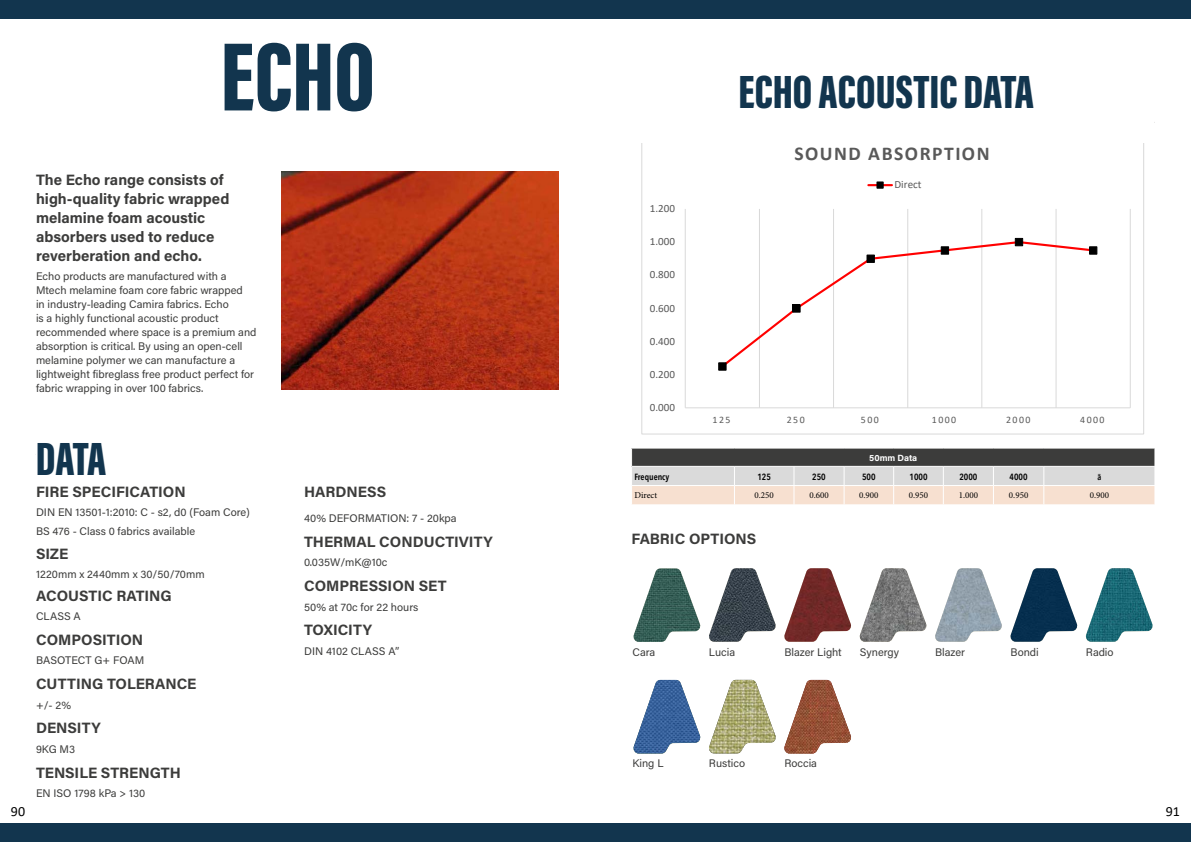
<style>
.page{position:relative;width:1191px;height:842px;background:#fff}
.page>*{position:absolute;margin:0;border:0;box-sizing:border-box;transform-origin:0 0}
.t1{font:900 100px "Acumin Pro Extra Cond";color:#12354e}
.t2{font:900 48px "Acumin Pro Extra Cond";color:#12354e}
.t3{font:700 19.6px "Calibri";letter-spacing:.075em;color:#595959}
.t4{font:700 15px/19px "Acumin Pro";color:#3c3c3b}
.t5{font:14px "Calibri";color:#000}
.t6{font:11px/14px "Acumin Pro";color:#3c3c3b}
.t7{font:11px "Calibri";color:#595959}
.t8{font:9.9px "Calibri";letter-spacing:.15em;color:#595959}
.t9{font:9px "Minion Pro";color:#000}
.t10{font:600 9px "Avenir Next Condensed";color:#000}
.t11{font:700 9px "Acumin Pro";letter-spacing:-.005em;color:#fff}
</style>
<div class="page">
<hr style="left:631px;top:122px;width:524px;height:1px;background:#b3b2b2">
<div style="left:0;top:824px;width:1191px;height:18px;background:#12354e"></div>
<div style="left:0;top:0;width:1191px;height:18px;background:#12354e"></div>
<img style="left:281px;top:171px;width:278px;height:218px">
<hr style="left:36px;top:121px;width:1118px;height:4px;background:#fff">
<img style="left:633px;top:568px;width:68px;height:74px">
<img style="left:633px;top:680px;width:68px;height:73px">
<img style="left:784px;top:568px;width:67px;height:74px">
<img style="left:784px;top:680px;width:67px;height:73px">
<img style="left:859px;top:568px;width:68px;height:74px">
<img style="left:709px;top:568px;width:67px;height:74px">
<img style="left:709px;top:680px;width:67px;height:73px">
<img style="left:935px;top:568px;width:67px;height:74px">
<img style="left:1010px;top:568px;width:68px;height:74px">
<img style="left:1085px;top:568px;width:68px;height:74px">
<svg style="left:641px;top:143px;width:503px;height:291px"></svg>
<svg style="left:631px;top:448px;width:524px;height:57px;background:#b5aea9"></svg>
<h1 class="t1" style="left:221px;top:15px;width:156px">ECHO</h1>
<h3 class="t4" style="left:36px;top:169px;width:195px">The Echo range consists of high-quality fabric wrapped melamine foam acoustic absorbers used to reduce reverberation and echo.</h3>
<p class="t6" style="left:36px;top:269px;width:222px">Echo products are manufactured with a Mtech melamine foam core fabric wrapped<br>in industry-leading Camira fabrics. Echo<br>is a highly functional acoustic product recommended where space is a premium and absorption is critical. By using an open-cell melamine polymer we can manufacture a lightweight fibreglass free product perfect for fabric wrapping in over 100 fabrics.</p>
<h2 class="t2" style="left:36px;top:430px;width:72px">DATA</h2>
<h3 class="t4" style="left:36px;top:482px;width:151px">FIRE SPECIFICATION</h3>
<p class="t6" style="left:36px;top:502px;width:215px;line-height:18.9px">DIN EN 13501-1:2010: C - s2, d0 (Foam Core)<br>BS 476 - Class 0 fabrics available</p>
<h3 class="t4" style="left:36px;top:543px;width:34px">SIZE</h3>
<p class="t6" style="left:36px;top:566px;width:170px">1220mm x 2440mm x 30/50/70mm</p>
<h3 class="t4" style="left:36px;top:586px;width:137px">ACOUSTIC RATING</h3>
<p class="t6" style="left:36px;top:609px;width:46px">CLASS A</p>
<h3 class="t4" style="left:36px;top:629px;width:109px">COMPOSITION</h3>
<p class="t6" style="left:36px;top:653px;width:110px">BASOTECT G+ FOAM</p>
<h3 class="t4" style="left:36px;top:674px;width:162px">CUTTING TOLERANCE</h3>
<p class="t6" style="left:36px;top:697px;width:37px">+/- 2%</p>
<h3 class="t4" style="left:36px;top:718px;width:66px">DENSITY</h3>
<p class="t6" style="left:36px;top:742px;width:41px">9KG M3</p>
<h3 class="t4" style="left:36px;top:762px;width:146px">TENSILE STRENGTH</h3>
<p class="t6" style="left:36px;top:786px;width:111px">EN ISO 1798 kPa &gt; 130</p>
<h3 class="t4" style="left:304px;top:482px;width:84px">HARDNESS</h3>
<p class="t6" style="left:304px;top:511px;width:154px">40% DEFORMATION: 7 - 20kpa</p>
<h3 class="t4" style="left:304px;top:531px;width:190px">THERMAL CONDUCTIVITY</h3>
<p class="t6" style="left:304px;top:555px;width:85px">0.035W/mK@10c</p>
<h3 class="t4" style="left:304px;top:575px;width:144px">COMPRESSION SET</h3>
<p class="t6" style="left:304px;top:599px;width:116px">50% at 70c for 22 hours</p>
<h3 class="t4" style="left:304px;top:620px;width:69px">TOXICITY</h3>
<p class="t6" style="left:304px;top:644px;width:97px">DIN 4102 CLASS A”</p>
<h2 class="t2" style="left:738px;top:62px;width:297px">ECHO ACOUSTIC DATA</h2>
<p class="t7" style="left:650px;top:201px;width:27px">1.200</p>
<p class="t7" style="left:650px;top:234px;width:27px">1.000</p>
<p class="t7" style="left:650px;top:267px;width:27px">0.800</p>
<p class="t7" style="left:650px;top:300px;width:27px">0.600</p>
<p class="t7" style="left:650px;top:333px;width:27px">0.400</p>
<p class="t7" style="left:650px;top:366px;width:27px">0.200</p>
<p class="t7" style="left:650px;top:400px;width:27px">0.000</p>
<h3 class="t3" style="left:794px;top:140px;width:197px">SOUND ABSORPTION</h3>
<p class="t7" style="left:894px;top:177px;width:29px">Direct</p>
<p class="t8" style="left:712px;top:413px;width:19px">125</p>
<p class="t8" style="left:787px;top:413px;width:19px">250</p>
<p class="t8" style="left:861px;top:413px;width:19px">500</p>
<p class="t8" style="left:932px;top:413px;width:26px">1000</p>
<p class="t8" style="left:1006px;top:413px;width:26px">2000</p>
<p class="t8" style="left:1080px;top:413px;width:26px">4000</p>
<p class="t11" style="left:869px;top:451px;width:50px">50mm Data</p>
<p class="t10" style="left:634px;top:472px;width:36px">Frequency</p>
<p class="t10" style="left:757px;top:472px;width:15px">125</p>
<p class="t10" style="left:812px;top:472px;width:15px">250</p>
<p class="t10" style="left:862px;top:472px;width:15px">500</p>
<p class="t10" style="left:909px;top:472px;width:19px">1000</p>
<p class="t10" style="left:959px;top:472px;width:19px">2000</p>
<p class="t10" style="left:1009px;top:472px;width:19px">4000</p>
<p class="t10" style="left:1097px;top:472px;width:5px">ā</p>
<p class="t9" style="left:634px;top:490px;width:24px">Direct</p>
<p class="t9" style="left:754px;top:490px;width:21px">0.250</p>
<p class="t9" style="left:809px;top:490px;width:21px">0.600</p>
<p class="t9" style="left:859px;top:490px;width:21px">0.900</p>
<p class="t9" style="left:909px;top:490px;width:21px">0.950</p>
<p class="t9" style="left:958px;top:490px;width:21px">1.000</p>
<p class="t9" style="left:1009px;top:490px;width:21px">0.950</p>
<p class="t9" style="left:1089px;top:490px;width:21px">0.900</p>
<h3 class="t4" style="left:631px;top:529px;width:126px">FABRIC OPTIONS</h3>
<p class="t6" style="left:632px;top:644px;width:24px">Cara</p>
<p class="t6" style="left:632px;top:756px;width:33px">King L</p>
<p class="t6" style="left:709px;top:644px;width:28px">Lucia</p>
<p class="t6" style="left:709px;top:756px;width:38px">Rustico</p>
<p class="t6" style="left:784px;top:644px;width:59px">Blazer Light</p>
<p class="t6" style="left:859px;top:644px;width:41px">Synergy</p>
<p class="t6" style="left:935px;top:644px;width:32px">Blazer</p>
<p class="t6" style="left:1010px;top:644px;width:30px">Bondi</p>
<p class="t6" style="left:1085px;top:644px;width:29px">Radio</p>
<p class="t6" style="left:784px;top:756px;width:34px">Roccia</p>
<p class="t5" style="left:11px;top:802px;width:16px">90</p>
<p class="t5" style="left:1165px;top:802px;width:16px">91</p>
</div>
